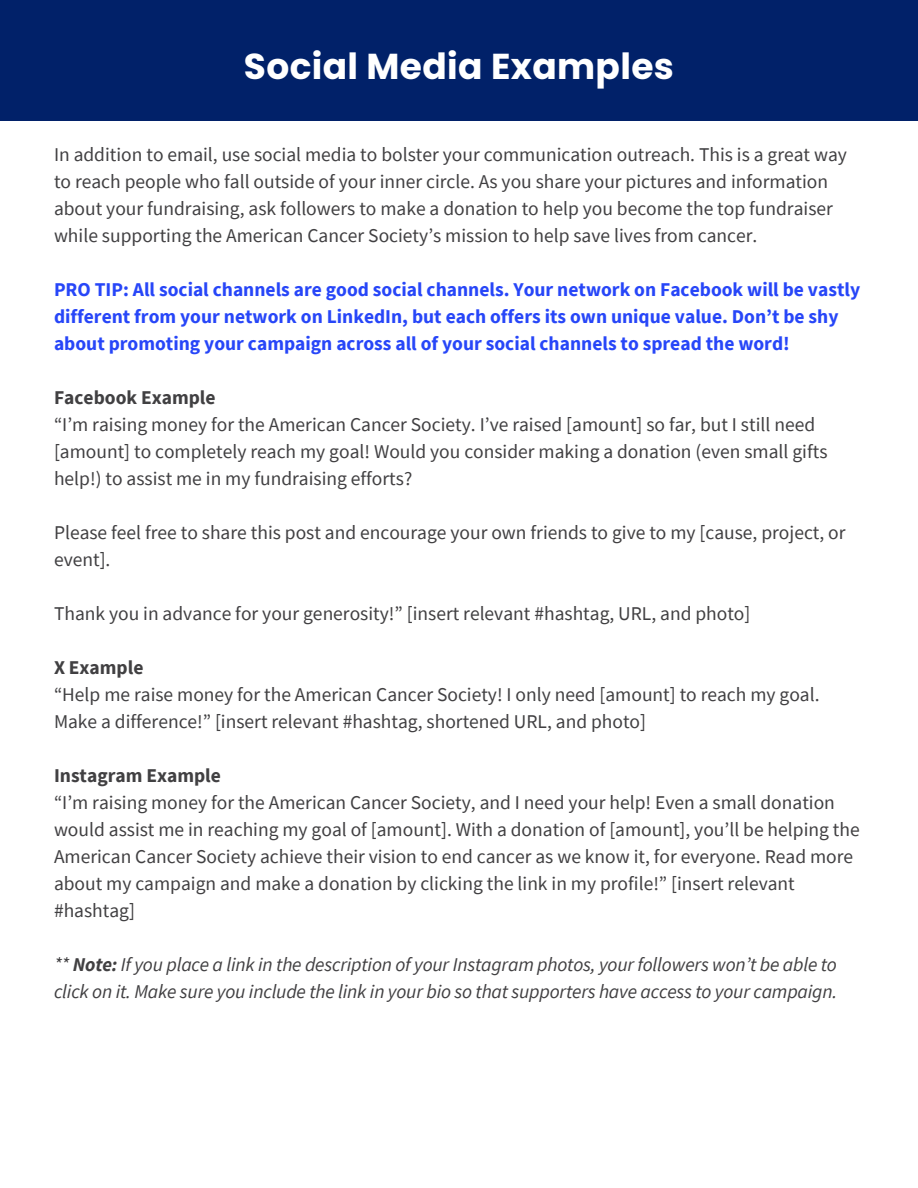
<style>
.page{position:relative;width:918px;height:1188px;background:#fff}
.page>*{position:absolute;margin:0;border:0;box-sizing:border-box;transform-origin:0 0}
.t1{font:700 36px "Poppins";letter-spacing:.01em;color:#fff}
.t2{font:19.5px/27px "Source Sans Pro";color:#414042}
.t3{font:700 19.5px/27px "Source Sans Pro";color:#2746f8}
.t4{font:italic 19.5px/27px "Source Sans Pro";letter-spacing:-.01em;color:#414042}
.t5{font:700 19.5px "Source Sans Pro";color:#414042}
.s1{font-weight:700}
</style>
<div class="page">
<div style="left:0;top:0;width:918px;height:121px;background:#012169"></div>
<p class="t1" style="left:244px;top:41px;width:432px">Social Media Examples</p>
<h1 class="t2" style="left:54px;top:141px;width:795px">In addition to email, use social media to bolster your communication outreach. This is a great way to reach people who fall outside of your inner circle. As you share your pictures and information about your fundraising, ask followers to make a donation to help you become the top fundraiser while supporting the American Cancer Society’s mission to help save lives from cancer.</h1>
<p class="t3" style="left:54px;top:276px;width:808px">PRO TIP: All social channels are good social channels. Your network on Facebook will be vastly different from your network on LinkedIn, but each offers its own unique value. Don’t be shy about promoting your campaign across all of your social channels to spread the word!</p>
<h2 class="t5" style="left:54px;top:385px;width:163px">Facebook Example</h2>
<p class="t2" style="left:54px;top:411px;width:775px">“I’m raising money for the American Cancer Society. I’ve raised [amount] so far, but I still need [amount] to completely reach my goal! Would you consider making a donation (even small gifts help!) to assist me in my fundraising efforts?</p>
<p class="t2" style="left:54px;top:519px;width:793px">Please feel free to share this post and encourage your own friends to give to my [cause, project, or event].</p>
<p class="t2" style="left:54px;top:600px;width:698px">Thank you in advance for your generosity!” [insert relevant #hashtag, URL, and photo]</p>
<p class="t5" style="left:54px;top:655px;width:91px">X Example</p>
<p class="t2" style="left:54px;top:681px;width:767px">“Help me raise money for the American Cancer Society! I only need [amount] to reach my goal.<br>Make a difference!” [insert relevant #hashtag, shortened URL, and photo]</p>
<p class="t5" style="left:54px;top:763px;width:168px">Instagram Example</p>
<p class="t2" style="left:54px;top:789px;width:807px">“I’m raising money for the American Cancer Society, and I need your help! Even a small donation would assist me in reaching my goal of [amount]. With a donation of [amount], you’ll be helping the American Cancer Society achieve their vision to end cancer as we know it, for everyone. Read more about my campaign and make a donation by clicking the link in my profile!” [insert relevant #hashtag]</p>
<p class="t4" style="left:54px;top:951px;width:785px">** <span class="s1">Note:</span> If you place a link in the description of your Instagram photos, your followers won’t be able to click on it. Make sure you include the link in your bio so that supporters have access to your campaign.</p>
</div>
